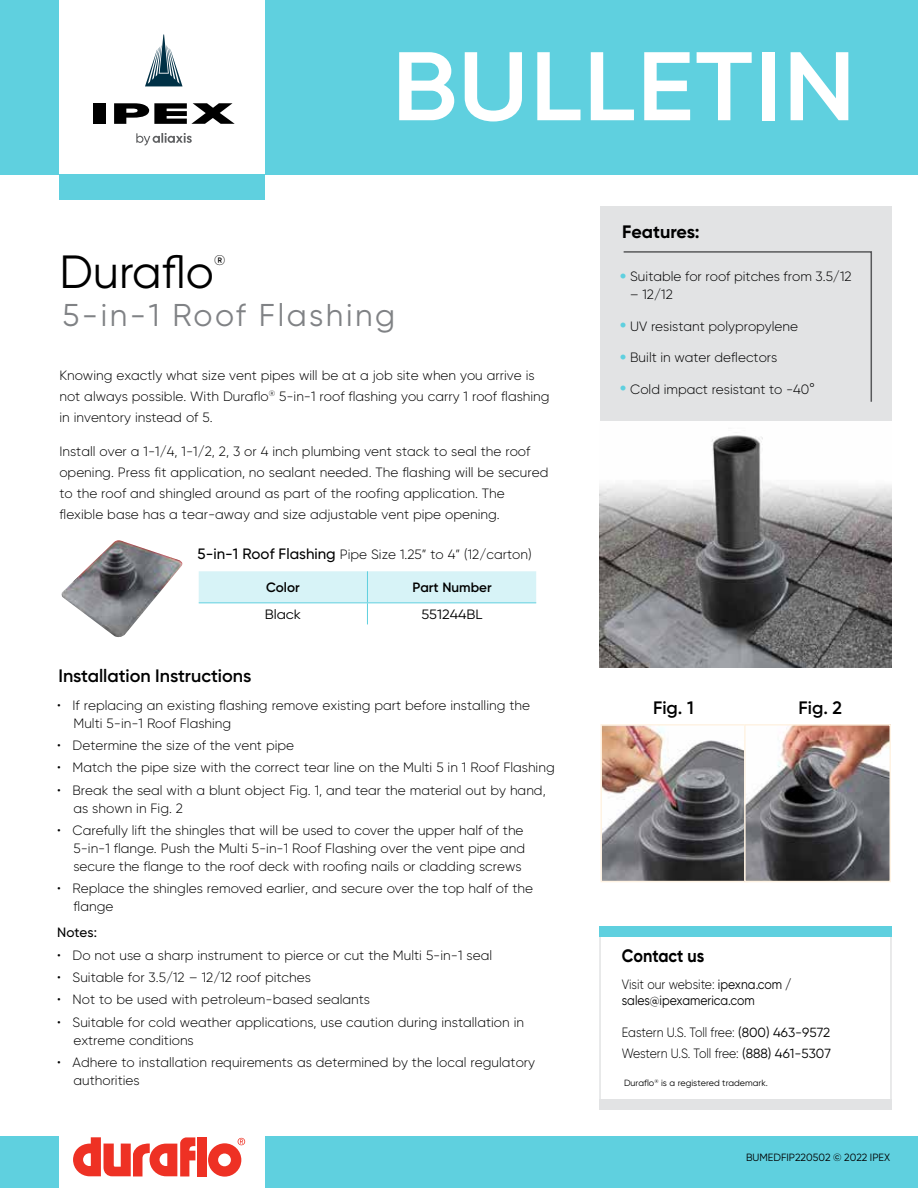
<style>
.page{position:relative;width:918px;height:1188px;background:#fff}
.page>*{position:absolute;margin:0;border:0;box-sizing:border-box;transform-origin:0 0}
.t1{font:600 97.2px "Gilroy";letter-spacing:.01em;color:#fff;scale:1.11 1}
.t2{font:46.5px "Gilroy";color:#000}
.t3{font:31.5px "Gilroy";letter-spacing:.08em;color:#808285}
.t4{font:600 18px "Gilroy";color:#000}
.t5{font:700 18px "Gilroy";color:#000}
.t6{font:700 18px "Gilroy";color:#000;scale:.9 1}
.t7{font:13.95px "Gilroy";color:#000}
.t8{font:300 13.5px/18px "Gilroy";color:#000}
.t9{font:300 13.5px/21px "Gilroy";color:#000;scale:.9 1}
.t10{font:13.5px/16.2px "Gilroy";color:#000;scale:.9 1}
.t11{font:600 13.5px "Gilroy";color:#000}
.t12{font:13.5px "Gilroy";color:#000;scale:1.08 1}
.t13{font:500 13.5px "Gilroy";color:#000}
.t14{font:10.5px "Gilroy";color:#000}
.t15{font:9px "Gilroy";color:#000}
.s1{font-weight:500;font-size:15px}
.s2{font-size:28.5px;color:#5fd0df}
.s3{font-weight:300}
.s4{font-weight:400;font-size:13.2px}
</style>
<div class="page">
<div style="left:0;top:1136px;width:918px;height:52px;background:#5fd0df"></div>
<div style="left:0;top:0;width:918px;height:174px;background:#5fd0df"></div>
<div style="left:59px;top:0;width:206px;height:193px;background:#fff"></div>
<div style="left:93px;top:103px;width:13px;height:21px;background:#000"></div>
<svg style="left:114px;top:103px;width:121px;height:21px"></svg>
<svg style="left:145px;top:34px;width:38px;height:52px"></svg>
<svg style="left:136px;top:133px;width:56px;height:13px"></svg>
<div style="left:59px;top:1132px;width:206px;height:56px;background:#fff"></div>
<div style="left:600px;top:206px;width:291px;height:261px;background:#e2e3e4"></div>
<svg style="left:623px;top:251px;width:249px;height:151px"></svg>
<div style="left:59px;top:174px;width:206px;height:26px;background:#5fd0df"></div>
<div style="left:198px;top:1137px;width:9px;height:39px;background:#ee3124"></div>
<svg style="left:73px;top:1137px;width:122px;height:39px"></svg>
<svg style="left:208px;top:1138px;width:37px;height:39px"></svg>
<hr style="left:599px;top:926px;width:2px;height:184px;background:#e2e3e4">
<hr style="left:890px;top:926px;width:2px;height:184px;background:#e2e3e4">
<div style="left:599px;top:926px;width:293px;height:11px;background:#5fd0df"></div>
<div style="left:599px;top:1099px;width:293px;height:11px;background:#e2e3e4"></div>
<svg style="left:199px;top:571px;width:337px;height:53px"></svg>
<img style="left:600px;top:421px;width:291px;height:246px">
<img style="left:603px;top:727px;width:141px;height:152px">
<div style="left:600px;top:724px;width:148px;height:158px;border:2px solid #fff3e3"></div>
<img style="left:747px;top:727px;width:141px;height:152px">
<div style="left:744px;top:724px;width:147px;height:158px;border:2px solid #fff3e3"></div>
<img style="left:61px;top:540px;width:122px;height:98px">
<h1 class="t1" style="left:392px;top:26px;width:420px">BULLETIN</h1>
<h2 class="t2" style="left:59px;top:243px;width:156px">Duraflo</h2>
<p class="t7" style="left:214px;top:251px;width:13px">®</p>
<h3 class="t3" style="left:62px;top:295px;width:334px">5-in-1 Roof Flashing</h3>
<p class="t8" style="left:59px;top:364px;width:492px;line-height:21px">Knowing exactly what size vent pipes will be at a job site when you arrive is not always possible. With Duraflo<sup>®</sup> 5-in-1 roof flashing you carry 1 roof flashing in inventory instead of 5.</p>
<p class="t8" style="left:59px;top:441px;width:491px;line-height:21px">Install over a 1-1/4, 1-1/2, 2, 3 or 4 inch plumbing vent stack to seal the roof opening. Press fit application, no sealant needed. The flashing will be secured to the roof and shingled around as part of the roofing application. The flexible base has a tear-away and size adjustable vent pipe opening.</p>
<p class="t8" style="left:198px;top:546px;width:335px"><span class="s1">5-in-1 Roof Flashing</span> Pipe Size 1.25” to 4” (12/carton)</p>
<p class="t11" style="left:266px;top:579px;width:35px">Color</p>
<p class="t11" style="left:412px;top:579px;width:81px">Part Number</p>
<p class="t12" style="left:265px;top:606px;width:35px">Black</p>
<p class="t12" style="left:421px;top:606px;width:58px">551244BL</p>
<h3 class="t5" style="left:622px;top:220px;width:79px">Features:</h3>
<p class="t8" style="left:619px;top:268px;width:234px"><span class="s2">•</span> Suitable for roof pitches from 3.5/12</p>
<p class="t8" style="left:630px;top:286px;width:44px">– 12/12</p>
<p class="t8" style="left:619px;top:317px;width:181px"><span class="s2">•</span> UV resistant polypropylene</p>
<p class="t8" style="left:619px;top:349px;width:160px"><span class="s2">•</span> Built in water deflectors</p>
<p class="t8" style="left:619px;top:380px;width:197px"><span class="s2">•</span> Cold impact resistant to -40°</p>
<h3 class="t4" style="left:58px;top:664px;width:194px">Installation Instructions</h3>
<p class="t8" style="left:57px;top:696px;width:474px">• If replacing an existing flashing remove existing part before installing the</p>
<h3 class="t4" style="left:653px;top:696px;width:42px">Fig. 1</h3>
<h3 class="t4" style="left:799px;top:696px;width:45px">Fig. 2</h3>
<p class="t8" style="left:73px;top:714px;width:159px">Multi 5-in-1 Roof Flashing</p>
<p class="t8" style="left:57px;top:736px;width:238px">• Determine the size of the vent pipe</p>
<p class="t8" style="left:57px;top:759px;width:499px">• Match the pipe size with the correct tear line on the Multi 5 in 1 Roof Flashing</p>
<p class="t8" style="left:73px;top:781px;width:474px;text-indent:-16px">• Break the seal with a blunt object Fig. 1, and tear the material out by hand, as shown in Fig. 2</p>
<p class="t8" style="left:73px;top:821px;width:453px;text-align:justify;text-indent:-16px">• Carefully lift the shingles that will be used to cover the upper half of the 5-in-1 flange. Push the Multi 5-in-1 Roof Flashing over the vent pipe and secure the flange to the roof deck with roofing nails or cladding screws</p>
<p class="t8" style="left:73px;top:879px;width:461px;text-indent:-16px">• Replace the shingles removed earlier, and secure over the top half of the flange</p>
<p class="t13" style="left:57px;top:924px;width:41px">Notes:</p>
<p class="t8" style="left:57px;top:946px;width:436px">• Do not use a sharp instrument to pierce or cut the Multi 5-in-1 seal</p>
<p class="t8" style="left:57px;top:968px;width:255px">• Suitable for 3.5/12 – 12/12 roof pitches</p>
<p class="t8" style="left:57px;top:990px;width:314px">• Not to be used with petroleum-based sealants</p>
<p class="t8" style="left:73px;top:1013px;width:452px;text-indent:-16px">• Suitable for cold weather applications, use caution during installation in extreme conditions</p>
<p class="t8" style="left:73px;top:1053px;width:463px;text-indent:-16px">• Adhere to installation requirements as determined by the local regulatory authorities</p>
<h3 class="t6" style="left:622px;top:945px;width:93px">Contact us</h3>
<p class="t10" style="left:622px;top:976px;width:190px"><span class="s3">Visit our website:</span> ipexna.com / sales@ipexamerica.com</p>
<p class="t9" style="left:622px;top:1022px;width:234px">Eastern U.S. Toll free: <span class="s4">(800) 463-9572<br></span>Western U.S. Toll free: <span class="s4">(888) 461-5307</span></p>
<p class="t15" style="left:624px;top:1078px;width:145px">Duraflo<sup>®</sup> is a registered trademark.</p>
<p class="t14" style="left:746px;top:1151px;width:146px">BUMEDFIP220502 © 2022 IPEX</p>
</div>
